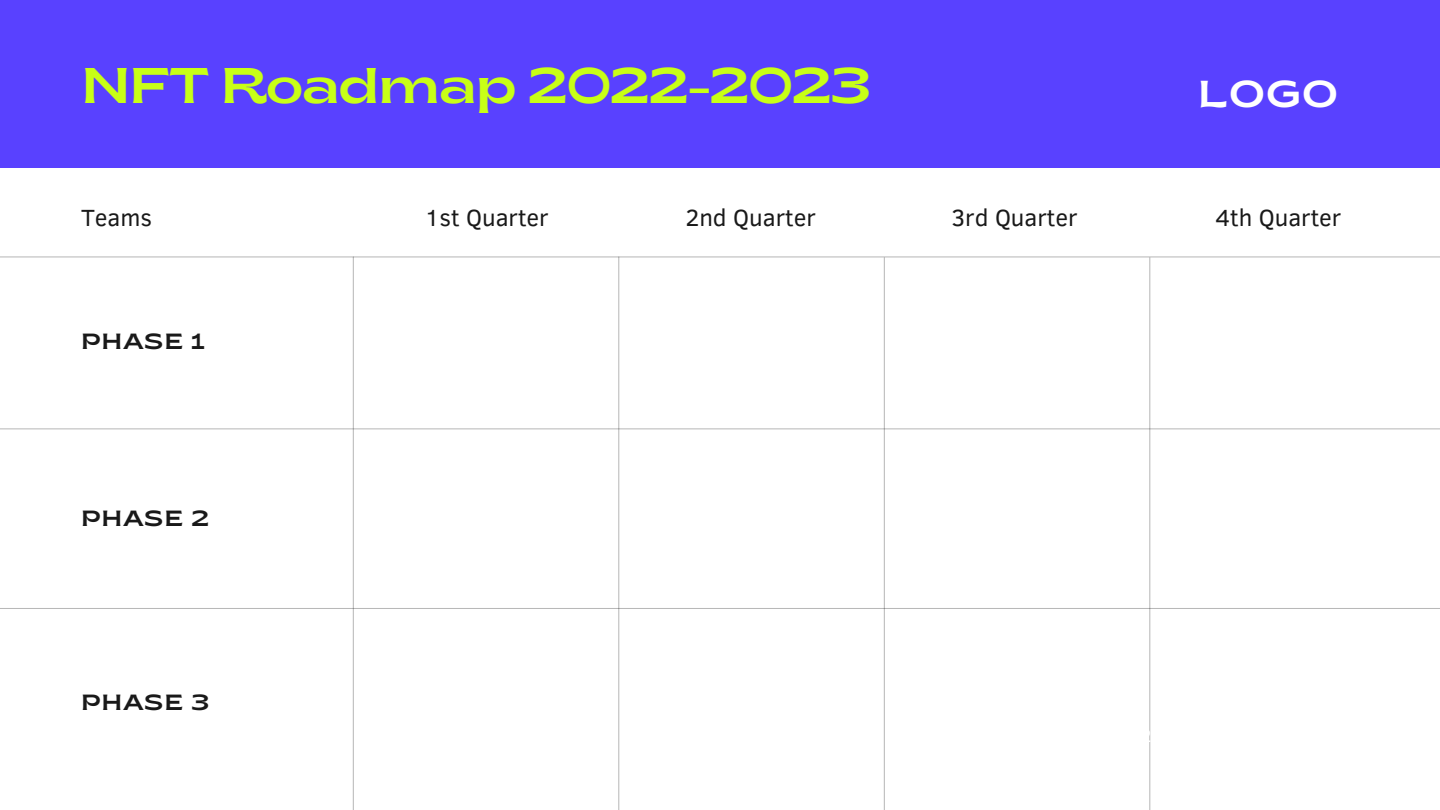
<style>
.page{position:relative;width:1440px;height:810px;background:#fff}
.page>*{position:absolute;margin:0;border:0;box-sizing:border-box;transform-origin:0 0}
.t1{font:semi-expanded 50px "Brice";letter-spacing:-.03em;color:#c8ff16}
.t2{font:semi-expanded 37.4px "Brice";color:#fff}
.t3{font:24px "Clear Sans";color:#191919}
.t4{font:semi-expanded 22px "Brice";letter-spacing:.05em;color:#191919}
</style>
<div class="page">
<hr style="left:353px;top:257px;width:1px;height:553px;background:#000">
<hr style="left:618px;top:257px;width:1px;height:553px;background:#000">
<hr style="left:884px;top:258px;width:1px;height:552px;background:#000">
<hr style="left:1149px;top:258px;width:1px;height:552px;background:#000">
<hr style="left:0;top:257px;width:1440px;height:1px;background:#000">
<hr style="left:0;top:429px;width:1440px;height:1px;background:#000">
<hr style="left:0;top:608px;width:1440px;height:1px;background:#000">
<div style="left:0;top:0;width:1440px;height:168px;background:#5941ff"></div>
<p class="t1" style="left:81px;top:65px;width:791px">NFT Roadmap 2022-2023</p>
<p class="t2" style="left:1198px;top:79px;width:142px">LOGO</p>
<p class="t3" style="left:81px;top:200px;width:73px">Teams</p>
<p class="t3" style="left:425px;top:200px;width:126px">1st Quarter</p>
<p class="t3" style="left:685px;top:200px;width:132px">2nd Quarter</p>
<p class="t3" style="left:951px;top:200px;width:128px">3rd Quarter</p>
<p class="t3" style="left:1215px;top:200px;width:128px">4th Quarter</p>
<p class="t4" style="left:81px;top:333px;width:125px">PHASE 1</p>
<p class="t4" style="left:81px;top:510px;width:130px">PHASE 2</p>
<p class="t4" style="left:81px;top:694px;width:130px">PHASE 3</p>
</div>
